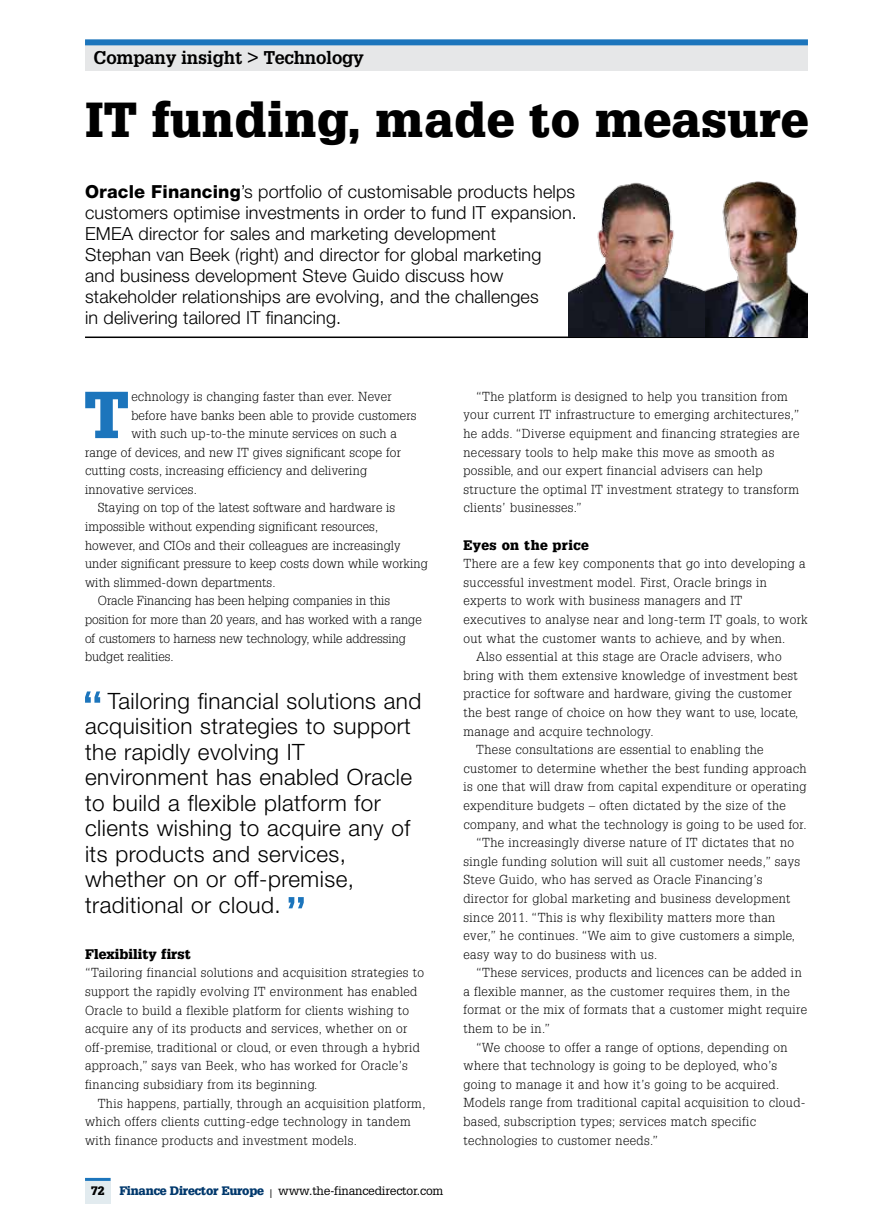
<style>
.page{position:relative;width:893px;height:1217px;background:#fff}
.page>*{position:absolute;margin:0;border:0;box-sizing:border-box;transform-origin:0 0}
.t1{font:900 64.65px "Glypha LT Std";color:#1c75bc}
.t2{font:900 48px "Glypha LT Std";letter-spacing:.015em;color:#000}
.t3{font:300 22.5px/25.5px "Helvetica Neue LT Std";letter-spacing:.02em;color:#000}
.t4{font:300 18px/21px "Helvetica Neue LT Std";letter-spacing:.01em;color:#000}
.t5{font:700 18px "Glypha LT Std";letter-spacing:-.01em;color:#000}
.t6{font:900 13.5px "Glypha LT Std";letter-spacing:.01em;color:#000}
.t7{font:900 13.5px "Glypha LT Std";letter-spacing:.03em;color:#000}
.t8{font:300 12.75px/18.6px "Glypha LT Std";letter-spacing:.03em;color:#000}
.t9{font:300 12.75px/18.6px "Glypha LT Std";letter-spacing:.01em;color:#000}
.t10{font:300 12.75px/18.6px "Glypha LT Std";color:#000}
.t11{font:12px "Glypha LT Std";letter-spacing:-.01em;color:#000}
.s1{font-weight:800}
.s2{font-weight:900}
.s3{font-weight:900;color:#00386c}
</style>
<div class="page">
<div style="left:85px;top:41px;width:723px;height:30px;background:#e6e7e8"></div>
<div style="left:85px;top:39px;width:723px;height:6px;background:#1c75bc"></div>
<div style="left:85px;top:1177px;width:26px;height:26px;background:#e2ebef"></div>
<hr style="left:85px;top:1177px;width:26px;height:3px;background:#1c75bc">
<hr style="left:85px;top:336px;width:723px;height:2px;background:#000">
<img style="left:705px;top:181px;width:103px;height:155px">
<img style="left:568px;top:182px;width:137px;height:154px">
<svg style="left:85px;top:691px;width:15px;height:11px"></svg>
<svg style="left:289px;top:897px;width:15px;height:11px"></svg>
<h3 class="t5" style="left:94px;top:46px;width:272px">Company insight &gt; Technology</h3>
<h1 class="t2" style="left:85px;top:90px;width:724px">IT funding, made to measure</h1>
<h4 class="t4" style="left:85px;top:180px;width:493px"><span class="s1">Oracle Financing</span>’s portfolio of customisable products helps customers optimise investments in order to fund IT expansion.<br>EMEA director for sales and marketing development<br>Stephan van Beek (right) and director for global marketing<br>and business development Steve Guido discuss how stakeholder relationships are evolving, and the challenges<br>in delivering tailored IT financing.</h4>
<p class="t1" style="left:85px;top:376px;width:45px">T</p>
<p class="t8" style="left:131px;top:387px;width:262px">echnology is changing faster than ever. Never</p>
<p class="t8" style="left:131px;top:406px;width:287px">before have banks been able to provide customers</p>
<p class="t8" style="left:131px;top:424px;width:267px">with such up-to-the minute services on such a</p>
<p class="t8" style="left:85px;top:443px;width:317px">range of devices, and new IT gives significant scope for</p>
<p class="t8" style="left:85px;top:461px;width:284px">cutting costs, increasing efficiency and delivering</p>
<p class="t8" style="left:85px;top:480px;width:113px">innovative services.</p>
<p class="t9" style="left:85px;top:499px;width:344px;text-indent:13px">Staying on top of the latest software and hardware is impossible without expending significant resources, however, and CIOs and their colleagues are increasingly under significant pressure to keep costs down while working with slimmed-down departments.</p>
<p class="t10" style="left:85px;top:591px;width:338px;text-indent:13px">Oracle Financing has been helping companies in this position for more than 20 years, and has worked with a range of customers to harness new technology, while addressing budget realities.</p>
<h3 class="t3" style="left:85px;top:687px;width:338px;text-indent:23px">Tailoring financial solutions and acquisition strategies to support the rapidly evolving IT environment has enabled Oracle to build a flexible platform for clients wishing to acquire any of its products and services, whether on or off-premise, traditional or cloud.</h3>
<h5 class="t6" style="left:85px;top:945px;width:107px">Flexibility first</h5>
<p class="t8" style="left:85px;top:963px;width:340px">“Tailoring financial solutions and acquisition strategies to support the rapidly evolving IT environment has enabled Oracle to build a flexible platform for clients wishing to acquire any of its products and services, whether on or off-premise, traditional or cloud, or even through a hybrid approach,” says van Beek, who has worked for Oracle’s financing subsidiary from its beginning.</p>
<p class="t8" style="left:85px;top:1093px;width:342px;text-indent:13px">This happens, partially, through an acquisition platform, which offers clients cutting-edge technology in tandem with finance products and investment models.</p>
<p class="t11" style="left:91px;top:1183px;width:354px"><span class="s2">72</span> <span class="s3">Finance Director Europe</span> | www.the-financedirector.com</p>
<p class="t8" style="left:463px;top:387px;width:337px;text-indent:13px">“The platform is designed to help you transition from your current IT infrastructure to emerging architectures,” he adds. “Diverse equipment and financing strategies are necessary tools to help make this move as smooth as possible, and our expert financial advisers can help structure the optimal IT investment strategy to transform clients’ businesses.”</p>
<h5 class="t7" style="left:463px;top:536px;width:127px">Eyes on the price</h5>
<p class="t8" style="left:463px;top:554px;width:346px">There are a few key components that go into developing a successful investment model. First, Oracle brings in experts to work with business managers and IT executives to analyse near and long-term IT goals, to work out what the customer wants to achieve, and by when.</p>
<p class="t8" style="left:463px;top:647px;width:336px;text-indent:13px">Also essential at this stage are Oracle advisers, who bring with them extensive knowledge of investment best practice for software and hardware, giving the customer the best range of choice on how they want to use, locate, manage and acquire technology.</p>
<p class="t8" style="left:463px;top:740px;width:345px;text-indent:13px">These consultations are essential to enabling the customer to determine whether the best funding approach is one that will draw from capital expenditure or operating expenditure budgets – often dictated by the size of the company, and what the technology is going to be used for.</p>
<p class="t8" style="left:463px;top:833px;width:338px;text-indent:13px">“The increasingly diverse nature of IT dictates that no single funding solution will suit all customer needs,” says Steve Guido, who has served as Oracle Financing’s director for global marketing and business development since 2011. “This is why flexibility matters more than ever,” he continues. “We aim to give customers a simple, easy way to do business with us.</p>
<p class="t8" style="left:463px;top:963px;width:345px;text-indent:13px">“These services, products and licences can be added in a flexible manner, as the customer requires them, in the format or the mix of formats that a customer might require them to be in.”</p>
<p class="t8" style="left:463px;top:1037px;width:344px;text-indent:13px">“We choose to offer a range of options, depending on where that technology is going to be deployed, who’s going to manage it and how it’s going to be acquired.<br>Models range from traditional capital acquisition to cloud&shy;based, subscription types; services match specific technologies to customer needs.”</p>
</div>
